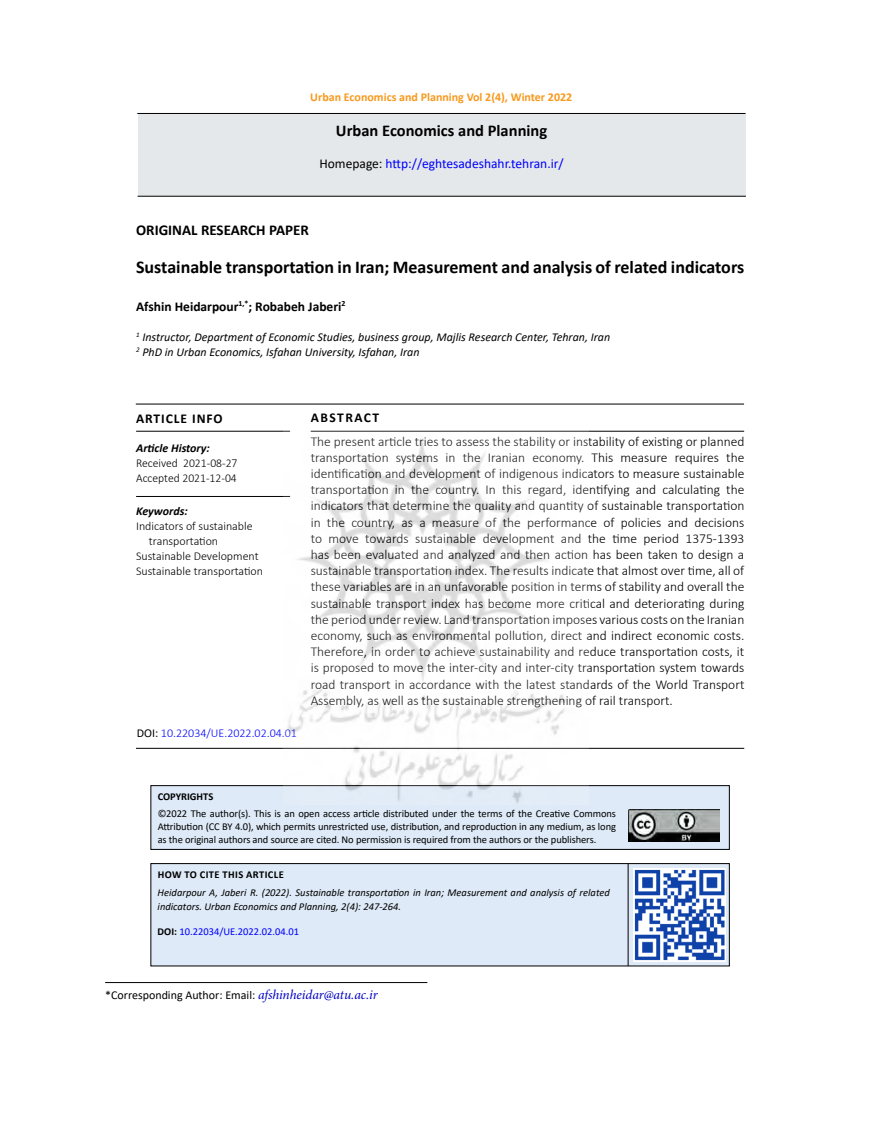
<style>
.page{position:relative;width:872px;height:1127px;background:#fff}
.page>*{position:absolute;margin:0;border:0;box-sizing:border-box;transform-origin:0 0}
.t1{font:700 18px "Calibri";color:#000}
.t2{font:700 16.5px "Calibri";color:#000}
.t3{font:700 15px "Calibri";color:#000}
.t4{font:300 13.5px/16.2px "Calibri";color:#000;text-align:justify}
.t5{font:13.5px "Calibri";color:#00f}
.t6{font:700 13.5px "Calibri";color:#000}
.t7{font:700 13.5px "Calibri";letter-spacing:.07em;color:#000}
.t8{font:700 13.5px "Calibri";letter-spacing:.11em;color:#000}
.t9{font:italic 12px/14.4px "Calibri";color:#000}
.t10{font:300 12px/15px "Calibri";color:#000}
.t11{font:12px "Calibri";color:#000}
.t12{font:700 12px "Calibri";color:#f8991d}
.t13{font:300 12px "Calibri";color:#00f}
.t14{font:italic 700 12px "Calibri";color:#000}
.t15{font:10.5px/12.6px "Calibri";letter-spacing:-.01em;color:#000;text-align:justify}
.t16{font:italic 10.5px/13.5px "Calibri";color:#000}
.t17{font:10.5px "Calibri";color:#00f}
.t18{font:700 10.5px "Calibri";letter-spacing:.035em;color:#000}
.t19{font:700 10.5px "Calibri";color:#000}
.s1{color:#000}
.s2{font-weight:400;color:#000}
.s3{font-weight:700;color:#000}
.s4{font-family:"Minion Pro";font-style:italic;font-size:13.5px;color:#0000c6}
</style>
<div class="page">
<hr style="left:137px;top:113px;width:608px;height:1px;background:#000">
<div style="left:138px;top:115px;width:607px;height:81px;background:#e4e8ea"></div>
<hr style="left:138px;top:196px;width:608px;height:1px;background:#000">
<hr style="left:136px;top:431px;width:154px;height:1px;background:#000">
<hr style="left:311px;top:431px;width:433px;height:1px;background:#000">
<hr style="left:136px;top:496px;width:154px;height:1px;background:#000">
<hr style="left:136px;top:404px;width:608px;height:1px;background:#000">
<hr style="left:136px;top:748px;width:608px;height:1px;background:#000">
<hr style="left:105px;top:982px;width:322px;height:1px;background:#000">
<div style="left:151px;top:863px;width:578px;height:103px;background:#deeaf7"></div>
<div style="left:150px;top:863px;width:579px;height:103px;border:1px solid #000"></div>
<hr style="left:627px;top:863px;width:1px;height:103px;background:#000">
<div style="left:151px;top:785px;width:578px;height:64px;background:#deeaf7"></div>
<div style="left:150px;top:785px;width:579px;height:65px;border:1px solid #000"></div>
<img style="left:628px;top:810px;width:91px;height:32px">
<img style="left:633px;top:868px;width:92px;height:93px">
<img style="left:283px;top:431px;width:305px;height:372px">
<p class="t12" style="left:310px;top:88px;width:263px">Urban Economics and Planning Vol 2(4), Winter 2022</p>
<p class="t2" style="left:336px;top:118px;width:213px">Urban Economics and Planning</p>
<p class="t5" style="left:319px;top:154px;width:246px"><span class="s1">Homepage:</span> http://eghtesadeshahr.tehran.ir/</p>
<p class="t3" style="left:136px;top:219px;width:174px">ORIGINAL RESEARCH PAPER</p>
<h1 class="t1" style="left:136px;top:254px;width:610px">Sustainable transportation in Iran; Measurement and analysis of related indicators</h1>
<p class="t6" style="left:136px;top:297px;width:211px">Afshin Heidarpour<sup>1,*</sup>; Robabeh Jaberi<sup>2</sup></p>
<p class="t9" style="left:136px;top:330px;width:475px"><sup>1</sup> Instructor, Department of Economic Studies, business group, Majlis Research Center, Tehran, Iran<br><sup>2</sup> PhD in Urban Economics, Isfahan University, Isfahan, Iran</p>
<p class="t7" style="left:136px;top:409px;width:88px">ARTICLE INFO</p>
<p class="t14" style="left:136px;top:440px;width:75px">Article History:</p>
<p class="t10" style="left:136px;top:456px;width:103px">Received 2021-08-27<br>Accepted 2021-12-04</p>
<p class="t14" style="left:136px;top:502px;width:53px">Keywords:</p>
<p class="t10" style="left:136px;top:518px;width:118px">Indicators of sustainable</p>
<p class="t10" style="left:149px;top:533px;width:71px">transportation</p>
<p class="t10" style="left:136px;top:548px;width:124px">Sustainable Development</p>
<p class="t10" style="left:136px;top:563px;width:128px">Sustainable transportation</p>
<p class="t13" style="left:137px;top:726px;width:162px"><span class="s2">DOI:</span> 10.22034/UE.2022.02.04.01</p>
<p class="t8" style="left:311px;top:408px;width:70px">ABSTRACT</p>
<p class="t4" style="left:311px;top:433px;width:435px">The present article tries to assess the stability or instability of existing or planned transportation systems in the Iranian economy. This measure requires the identification and development of indigenous indicators to measure sustainable transportation in the country. In this regard, identifying and calculating the indicators that determine the quality and quantity of sustainable transportation in the country, as a measure of the performance of policies and decisions to move towards sustainable development and the time period 1375-1393 has been evaluated and analyzed and then action has been taken to design a sustainable transportation index. The results indicate that almost over time, all of these variables are in an unfavorable position in terms of stability and overall the sustainable transport index has become more critical and deteriorating during the period under review. Land transportation imposes various costs on the Iranian economy, such as environmental pollution, direct and indirect economic costs.<br>Therefore, in order to achieve sustainability and reduce transportation costs, it is proposed to move the inter-city and inter-city transportation system towards road transport in accordance with the latest standards of the World Transport Assembly, as well as the sustainable strengthening of rail transport.</p>
<p class="t19" style="left:158px;top:789px;width:57px">COPYRIGHTS</p>
<p class="t15" style="left:158px;top:807px;width:460px">©2022 The author(s). This is an open access article distributed under the terms of the Creative Commons Attribution (CC BY 4.0), which permits unrestricted use, distribution, and reproduction in any medium, as long as the original authors and source are cited. No permission is required from the authors or the publishers.</p>
<p class="t18" style="left:158px;top:867px;width:127px">HOW TO CITE THIS ARTICLE</p>
<p class="t16" style="left:158px;top:885px;width:453px">Heidarpour A, Jaberi R. (2022). Sustainable transportation in Iran; Measurement and analysis of related indicators. Urban Economics and Planning, 2(4): 247-264.</p>
<p class="t17" style="left:158px;top:924px;width:143px"><span class="s3">DOI:</span> 10.22034/UE.2022.02.04.01</p>
<p class="t11" style="left:105px;top:987px;width:274px">*Corresponding Author: Email: <span class="s4">afshinheidar@atu.ac.ir</span></p>
</div>
